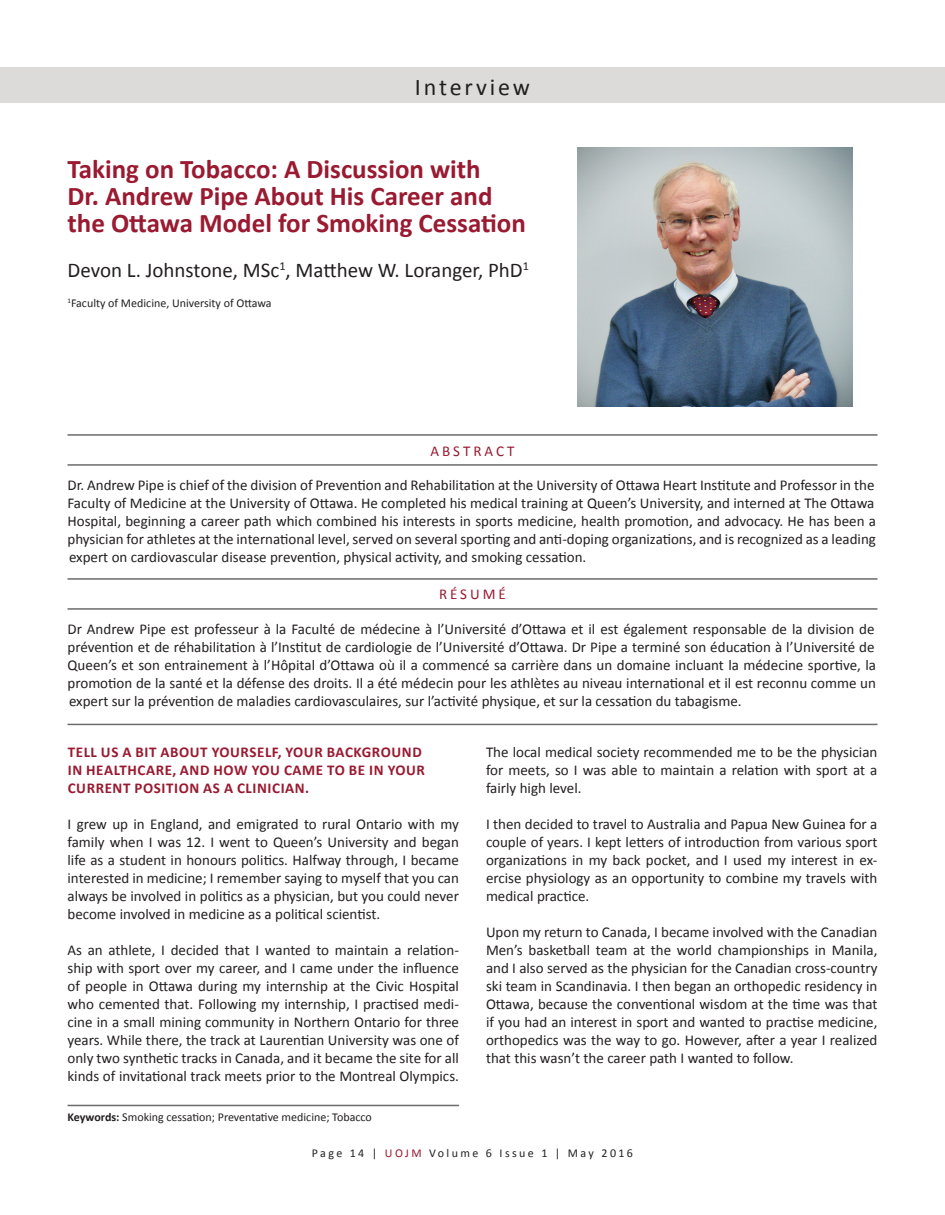
<style>
.page{position:relative;width:945px;height:1215px;background:#fff}
.page>*{position:absolute;margin:0;border:0;box-sizing:border-box;transform-origin:0 0}
.t1{font:700 27px/27px "Calibri";color:#991a31}
.t2{font:24px "Calibri";letter-spacing:.12em;color:#231f20}
.t3{font:21px "Calibri";color:#231f20}
.t4{font:15px/18px "Calibri";color:#231f20;text-align:justify}
.t5{font:700 15px/18px "Calibri";letter-spacing:.04em;color:#991a31}
.t6{font:15px "Calibri";letter-spacing:.2em;color:#991a31}
.t7{font:12px "Calibri";color:#231f20}
.t8{font:12px "Calibri";letter-spacing:.2em;color:#231f20}
.s1{font-weight:700}
.s2{color:#991a31}
</style>
<div class="page">
<div style="left:0;top:68px;width:945px;height:36px;background:#dcdbda"></div>
<hr style="left:68px;top:1105px;width:391px;height:1px;background:#6b6b6b">
<img style="left:578px;top:147px;width:275px;height:260px">
<hr style="left:68px;top:434px;width:809px;height:2px;background:#6b6b6b">
<hr style="left:68px;top:464px;width:809px;height:2px;background:#6b6b6b">
<hr style="left:68px;top:578px;width:809px;height:2px;background:#6b6b6b">
<hr style="left:68px;top:608px;width:809px;height:2px;background:#6b6b6b">
<hr style="left:68px;top:724px;width:809px;height:1px;background:#6b6b6b">
<p class="t2" style="left:415px;top:70px;width:117px">Interview</p>
<p class="t1" style="left:68px;top:154px;width:460px">Taking on Tobacco: A Discussion with<br>Dr. Andrew Pipe About His Career and the Ottawa Model for Smoking Cessation</p>
<p class="t3" style="left:68px;top:255px;width:463px">Devon L. Johnstone, MSc<sup>1</sup>, Matthew W. Loranger, PhD<sup>1</sup></p>
<p class="t7" style="left:68px;top:294px;width:206px"><sup>1</sup>Faculty of Medicine, University of Ottawa</p>
<p class="t6" style="left:430px;top:440px;width:86px">ABSTRACT</p>
<p class="t4" style="left:68px;top:476px;width:810px">Dr. Andrew Pipe is chief of the division of Prevention and Rehabilitation at the University of Ottawa Heart Institute and Professor in the Faculty of Medicine at the University of Ottawa. He completed his medical training at Queen’s University, and interned at The Ottawa Hospital, beginning a career path which combined his interests in sports medicine, health promotion, and advocacy. He has been a physician for athletes at the international level, served on several sporting and anti-doping organizations, and is recognized as a leading expert on cardiovascular disease prevention, physical activity, and smoking cessation.</p>
<p class="t6" style="left:439px;top:584px;width:68px">RÉSUMÉ</p>
<p class="t4" style="left:68px;top:620px;width:810px">Dr Andrew Pipe est professeur à la Faculté de médecine à l’Université d’Ottawa et il est également responsable de la division de prévention et de réhabilitation à l’Institut de cardiologie de l’Université d’Ottawa. Dr Pipe a terminé son éducation à l’Université de Queen’s et son entrainement à l’Hôpital d’Ottawa où il a commencé sa carrière dans un domaine incluant la médecine sportive, la promotion de la santé et la défense des droits. Il a été médecin pour les athlètes au niveau international et il est reconnu comme un expert sur la prévention de maladies cardiovasculaires, sur l’activité physique, et sur la cessation du tabagisme.</p>
<p class="t5" style="left:68px;top:742px;width:359px">TELL US A BIT ABOUT YOURSELF, YOUR BACKGROUND<br>IN HEALTHCARE, AND HOW YOU CAME TO BE IN YOUR<br>CURRENT POSITION AS A CLINICIAN.</p>
<p class="t4" style="left:68px;top:815px;width:393px">I grew up in England, and emigrated to rural Ontario with my family when I was 12. I went to Queen’s University and began life as a student in honours politics. Halfway through, I became interested in medicine; I remember saying to myself that you can always be involved in politics as a physician, but you could never become involved in medicine as a political scientist.</p>
<p class="t4" style="left:68px;top:941px;width:393px">As an athlete, I decided that I wanted to maintain a relation&shy;ship with sport over my career, and I came under the influence of people in Ottawa during my internship at the Civic Hospital who cemented that. Following my internship, I practised medi&shy;cine in a small mining community in Northern Ontario for three years. While there, the track at Laurentian University was one of only two synthetic tracks in Canada, and it became the site for all kinds of invitational track meets prior to the Montreal Olympics.</p>
<p class="t7" style="left:68px;top:1108px;width:306px"><span class="s1">Keywords:</span> Smoking cessation; Preventative medicine; Tobacco</p>
<p class="t4" style="left:486px;top:743px;width:393px">The local medical society recommended me to be the physician for meets, so I was able to maintain a relation with sport at a fairly high level.</p>
<p class="t4" style="left:486px;top:815px;width:393px">I then decided to travel to Australia and Papua New Guinea for a couple of years. I kept letters of introduction from various sport organizations in my back pocket, and I used my interest in ex&shy;ercise physiology as an opportunity to combine my travels with medical practice.</p>
<p class="t4" style="left:486px;top:923px;width:393px">Upon my return to Canada, I became involved with the Canadian Men’s basketball team at the world championships in Manila, and I also served as the physician for the Canadian cross-country ski team in Scandinavia. I then began an orthopedic residency in Ottawa, because the conventional wisdom at the time was that if you had an interest in sport and wanted to practise medicine, orthopedics was the way to go. However, after a year I realized that this wasn’t the career path I wanted to follow.</p>
<p class="t8" style="left:312px;top:1144px;width:323px">Page 14 | <span class="s2">UOJM</span> Volume 6 Issue 1 | May 2016</p>
</div>
